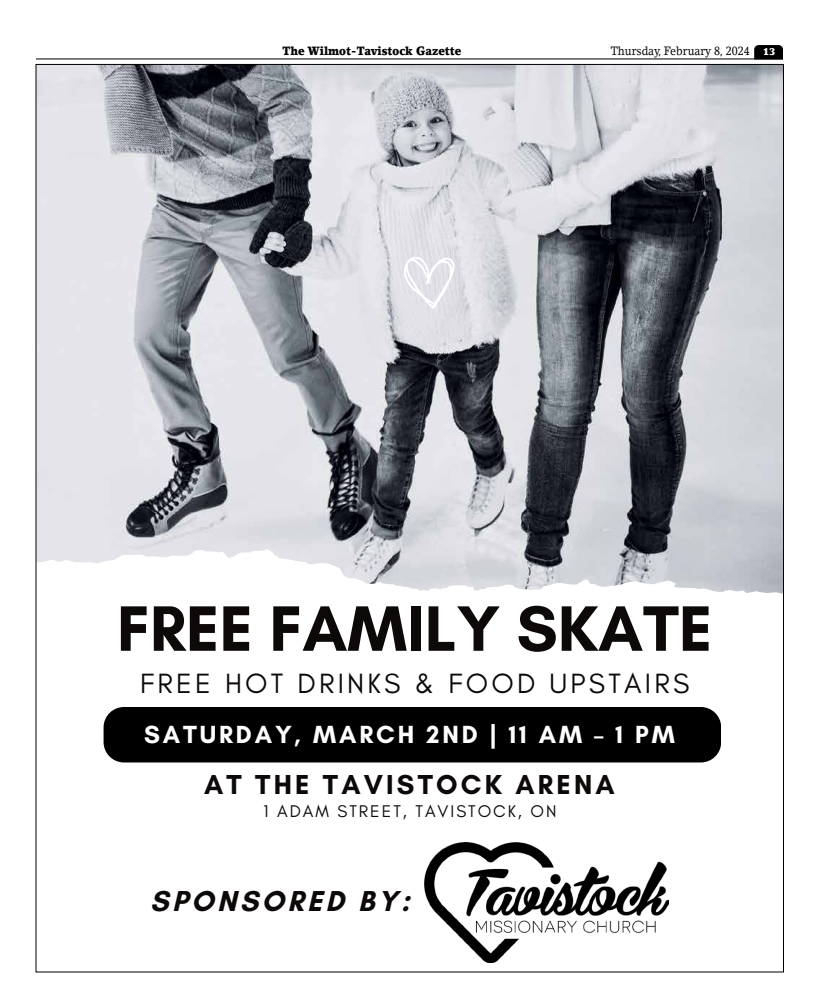
<style>
.page{position:relative;width:819px;height:1008px;background:#fff}
.page>*{position:absolute;margin:0;border:0;box-sizing:border-box;transform-origin:0 0}
.t1{font:700 65.3px "Glacial Indifference";color:#0c0908}
.t2{font:700 29.4px "Glacial Indifference";letter-spacing:.115em;color:#0c0908}
.t3{font:28.4px "Glacial Indifference";letter-spacing:.115em;color:#0c0908}
.t4{font:700 27.9px "Glacial Indifference";letter-spacing:.115em;color:#0c0908}
.t5{font:700 25.3px "Glacial Indifference";letter-spacing:.115em;color:#fff}
.t6{font:17.2px "Glacial Indifference";letter-spacing:.115em;color:#0c0908}
.t7{font:900 12px "Lino Letter Std";color:#000;scale:.9 1}
.t8{font:12px "Lino Letter Std";color:#000;scale:.9 1}
.s1{font-weight:900;font-size:10px;color:#fff}
</style>
<div class="page">
<hr style="left:36px;top:58px;width:747px;height:1px;background:#000">
<svg style="left:754px;top:45px;width:29px;height:14px"></svg>
<img style="left:38px;top:66px;width:744px;height:483px">
<svg style="left:38px;top:549px;width:744px;height:11px;background:#cdced4"></svg>
<svg style="left:38px;top:560px;width:744px;height:346px"></svg>
<svg style="left:404px;top:257px;width:50px;height:52px"></svg>
<div style="left:104px;top:707px;width:617px;height:55px;background:#000001"></div>
<img style="left:424px;top:842px;width:244px;height:120px">
<p class="t7" style="left:282px;top:43px;width:201px">The Wilmot-Tavistock Gazette</p>
<p class="t8" style="left:610px;top:43px;width:185px">Thursday, February 8, 2024 <span class="s1">13</span></p>
<h1 class="t1" style="left:117px;top:588px;width:597px">FREE FAMILY SKATE</h1>
<h3 class="t3" style="left:140px;top:668px;width:551px">FREE HOT DRINKS &amp; FOOD UPSTAIRS</h3>
<h3 class="t5" style="left:144px;top:719px;width:532px">SATURDAY, MARCH 2ND | 11 AM – 1 PM</h3>
<h3 class="t4" style="left:204px;top:767px;width:412px">AT THE TAVISTOCK ARENA</h3>
<h3 class="t6" style="left:264px;top:802px;width:294px">1 ADAM STREET, TAVISTOCK, ON</h3>
<h2 class="t2" style="left:150px;top:883px;width:261px">SPONSORED BY:</h2>
</div>
